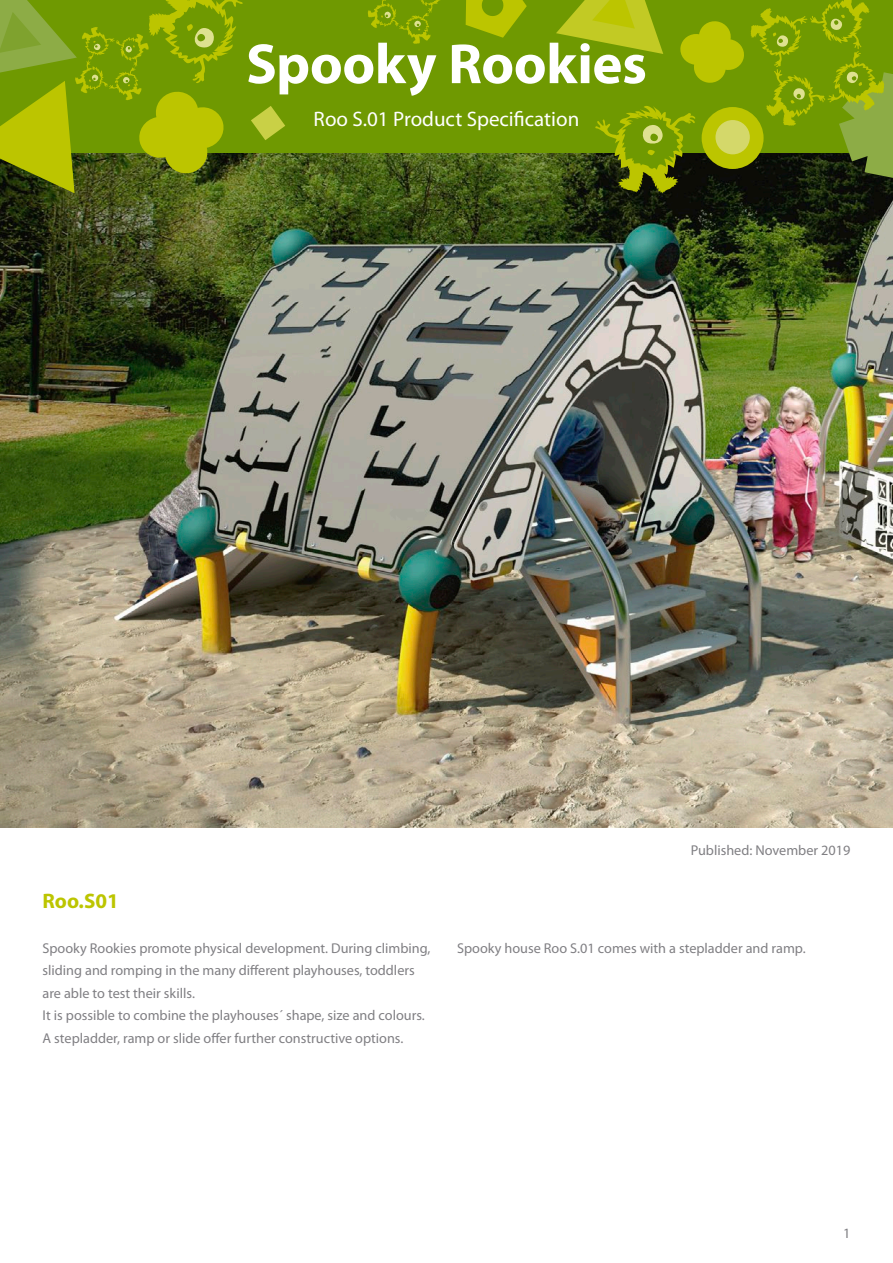
<style>
.page{position:relative;width:893px;height:1263px;background:#fff}
.page>*{position:absolute;margin:0;border:0;box-sizing:border-box;transform-origin:0 0}
.t1{font:700 57px "Myriad Pro";letter-spacing:-.005em;color:#fff}
.t2{font:21px "Myriad Pro";color:#fff}
.t3{font:700 21px "Myriad Pro";color:#bcc500}
.t4{font:14.25px/22.5px "Myriad Pro";color:#807f83}
</style>
<div class="page">
<img style="left:0;top:153px;width:893px;height:674px">
<div style="left:0;top:0;width:893px;height:153px;background:#6f9901"></div>
<svg style="left:251px;top:106px;width:34px;height:34px"></svg>
<svg style="left:466px;top:0;width:61px;height:38px"></svg>
<svg style="left:368px;top:0;width:72px;height:44px"></svg>
<svg style="left:556px;top:0;width:337px;height:193px"></svg>
<svg style="left:0;top:0;width:244px;height:193px"></svg>
<h1 class="t1" style="left:246px;top:27px;width:402px">Spooky Rookies</h1>
<h2 class="t2" style="left:314px;top:106px;width:267px">Roo S.01 Product Specification</h2>
<p class="t4" style="left:691px;top:839px;width:161px">Published: November 2019</p>
<h2 class="t3" style="left:43px;top:887px;width:78px">Roo.S01</h2>
<p class="t4" style="left:43px;top:936px;width:390px">Spooky Rookies promote physical development. During climbing, sliding and romping in the many different playhouses, toddlers are able to test their skills.<br>It is possible to combine the playhouses´ shape, size and colours.<br>A stepladder, ramp or slide offer further constructive options.</p>
<p class="t4" style="left:457px;top:936px;width:350px">Spooky house Roo S.01 comes with a stepladder and ramp.</p>
<p class="t4" style="left:843px;top:1221px;width:9px">1</p>
</div>
